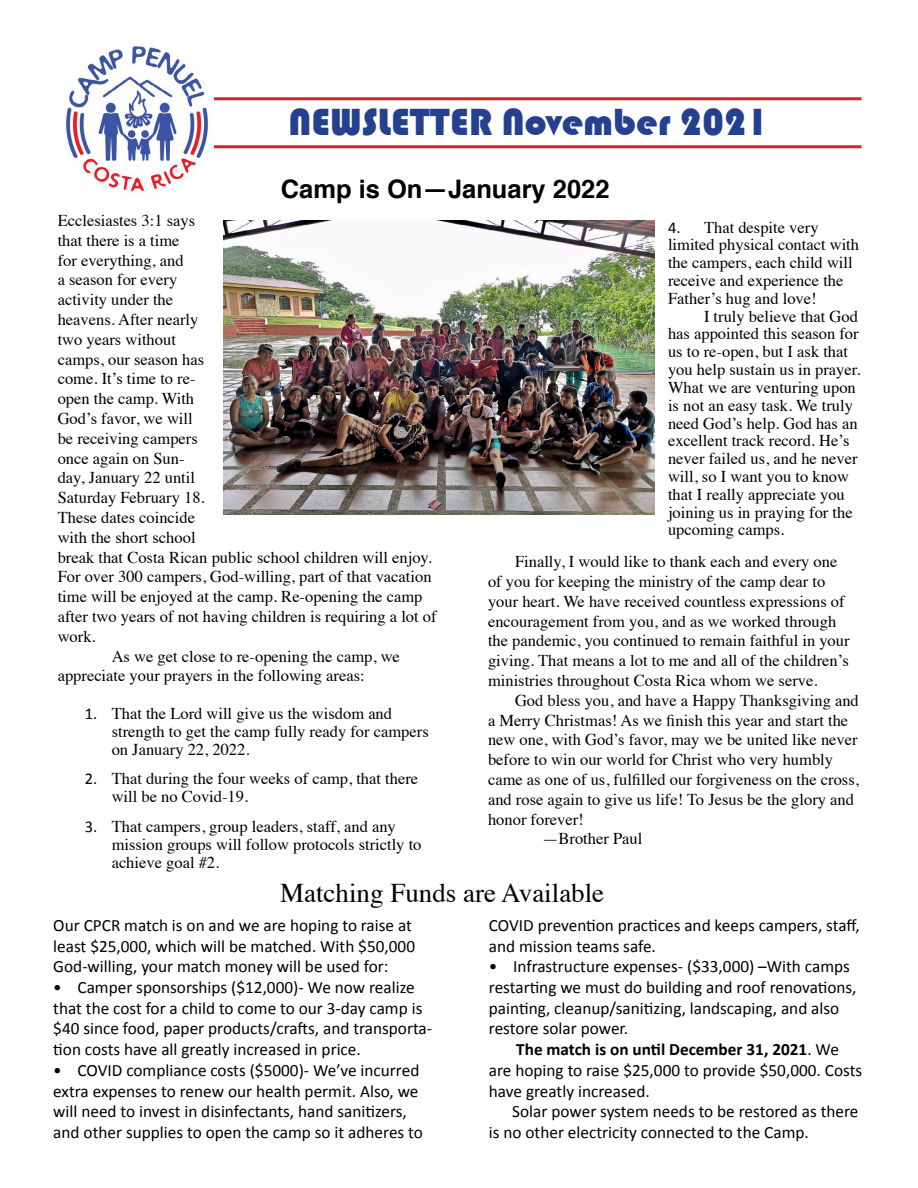
<style>
.page{position:relative;width:918px;height:1188px;background:#fff}
.page>*{position:absolute;margin:0;border:0;box-sizing:border-box;transform-origin:0 0}
.t1{font:39px "Bauhaus 93";color:#25408f}
.t2{font:27px "Times";color:#000}
.t3{font:700 25.5px "Helvetica";color:#000}
.t4{font:17.25px/20.7px "Calibri";color:#000}
.t5{font:16.5px/17.9px "Times";color:#000}
.s1{font-family:"Calibri"}
.s2{font-weight:700}
</style>
<div class="page">
<hr style="left:200px;top:97px;width:661px;height:3px;background:#d2232a">
<hr style="left:209px;top:145px;width:652px;height:3px;background:#d2232a">
<img style="left:66px;top:45px;width:148px;height:147px">
<img style="left:224px;top:220px;width:430px;height:294px">
<h1 class="t1" style="left:288px;top:100px;width:482px">NEWSLETTER November 2021</h1>
<h3 class="t3" style="left:281px;top:169px;width:330px">Camp is On—January 2022</h3>
<p class="t5" style="left:58px;top:210px;width:139px">Ecclesiastes 3:1 says</p>
<p class="t5" style="left:58px;top:230px;width:123px">that there is a time</p>
<p class="t5" style="left:58px;top:250px;width:128px">for everything, and</p>
<p class="t5" style="left:58px;top:270px;width:121px">a season for every</p>
<p class="t5" style="left:58px;top:289px;width:117px">activity under the</p>
<p class="t5" style="left:58px;top:309px;width:142px">heavens. After nearly</p>
<p class="t5" style="left:58px;top:329px;width:120px">two years without</p>
<p class="t5" style="left:58px;top:349px;width:148px">camps, our season has</p>
<p class="t5" style="left:58px;top:369px;width:139px">come. It’s time to re-</p>
<p class="t5" style="left:58px;top:388px;width:138px">open the camp. With</p>
<p class="t5" style="left:58px;top:408px;width:137px">God’s favor, we will</p>
<p class="t5" style="left:58px;top:428px;width:142px">be receiving campers</p>
<p class="t5" style="left:58px;top:448px;width:128px">once again on Sun-</p>
<p class="t5" style="left:58px;top:468px;width:139px">day, January 22 until</p>
<p class="t5" style="left:58px;top:487px;width:149px">Saturday February 18.</p>
<p class="t5" style="left:58px;top:507px;width:139px">These dates coincide</p>
<p class="t5" style="left:58px;top:527px;width:139px">with the short school</p>
<p class="t5" style="left:58px;top:547px;width:376px">break that Costa Rican public school children will enjoy.</p>
<p class="t5" style="left:58px;top:567px;width:375px">For over 300 campers, God-willing, part of that vacation</p>
<p class="t5" style="left:58px;top:586px;width:366px">time will be enjoyed at the camp. Re-opening the camp</p>
<p class="t5" style="left:58px;top:606px;width:380px">after two years of not having children is requiring a lot of</p>
<p class="t5" style="left:58px;top:626px;width:40px">work.</p>
<p class="t5" style="left:112px;top:646px;width:290px">As we get close to re-opening the camp, we</p>
<p class="t5" style="left:58px;top:666px;width:308px">appreciate your prayers in the following areas:</p>
<p class="t5" style="left:112px;top:703px;width:319px;text-indent:-27px"><span class="s1">1.</span> That the Lord will give us the wisdom and strength to get the camp fully ready for campers on January 22, 2022.</p>
<p class="t5" style="left:112px;top:769px;width:308px;text-indent:-27px"><span class="s1">2.</span> That during the four weeks of camp, that there will be no Covid-19.</p>
<p class="t5" style="left:112px;top:816px;width:311px;text-indent:-27px"><span class="s1">3.</span> That campers, group leaders, staff, and any mission groups will follow protocols strictly to achieve goal #2.</p>
<p class="t5" style="left:668px;top:217px;width:193px"><span class="s1">4.</span> That despite very limited physical contact with the campers, each child will receive and experience the<br>Father’s hug and love!</p>
<p class="t5" style="left:668px;top:306px;width:194px;text-indent:36px">I truly believe that God has appointed this season for us to re-open, but I ask that you help sustain us in prayer.<br>What we are venturing upon is not an easy task. We truly need God’s help. God has an excellent track record. He’s never failed us, and he never will, so I want you to know that I really appreciate you joining us in praying for the upcoming camps.</p>
<p class="t5" style="left:488px;top:550px;width:363px;line-height:19.8px;text-indent:27px">Finally, I would like to thank each and every one of you for keeping the ministry of the camp dear to your heart. We have received countless expressions of encouragement from you, and as we worked through the pandemic, you continued to remain faithful in your giving. That means a lot to me and all of the children’s ministries throughout Costa Rica whom we serve.</p>
<p class="t5" style="left:515px;top:690px;width:345px">God bless you, and have a Happy Thanksgiving and</p>
<p class="t5" style="left:488px;top:710px;width:362px">a Merry Christmas! As we finish this year and start the</p>
<p class="t5" style="left:488px;top:729px;width:371px">new one, with God’s favor, may we be united like never</p>
<p class="t5" style="left:488px;top:749px;width:347px">before to win our world for Christ who very humbly</p>
<p class="t5" style="left:488px;top:769px;width:372px">came as one of us, fulfilled our forgiveness on the cross,</p>
<p class="t5" style="left:488px;top:789px;width:368px">and rose again to give us life! To Jesus be the glory and</p>
<p class="t5" style="left:488px;top:809px;width:97px">honor forever!</p>
<p class="t5" style="left:542px;top:828px;width:102px">—Brother Paul</p>
<h2 class="t2" style="left:280px;top:867px;width:326px">Matching Funds are Available</h2>
<p class="t4" style="left:489px;top:914px;width:372px">COVID prevention practices and keeps campers, staff, and mission teams safe.</p>
<p class="t4" style="left:489px;top:955px;width:369px">• Infrastructure expenses- ($33,000) –With camps restarting we must do building and roof renovations, painting, cleanup/sanitizing, landscaping, and also restore solar power.</p>
<p class="t4" style="left:489px;top:1038px;width:375px;text-indent:27px"><span class="s2">The match is on until December 31, 2021</span>. We are hoping to raise $25,000 to provide $50,000. Costs have greatly increased.</p>
<p class="t4" style="left:489px;top:1100px;width:371px;text-indent:23px">Solar power system needs to be restored as there is no other electricity connected to the Camp.</p>
<p class="t4" style="left:53px;top:914px;width:363px">Our CPCR match is on and we are hoping to raise at least $25,000, which will be matched. With $50,000<br>God-willing, your match money will be used for:</p>
<p class="t4" style="left:53px;top:976px;width:380px">• Camper sponsorships ($12,000)- We now realize that the cost for a child to come to our 3-day camp is $40 since food, paper products/crafts, and transporta&shy;tion costs have all greatly increased in price.</p>
<p class="t4" style="left:53px;top:1059px;width:371px">• COVID compliance costs ($5000)- We’ve incurred extra expenses to renew our health permit. Also, we will need to invest in disinfectants, hand sanitizers, and other supplies to open the camp so it adheres to</p>
</div>
